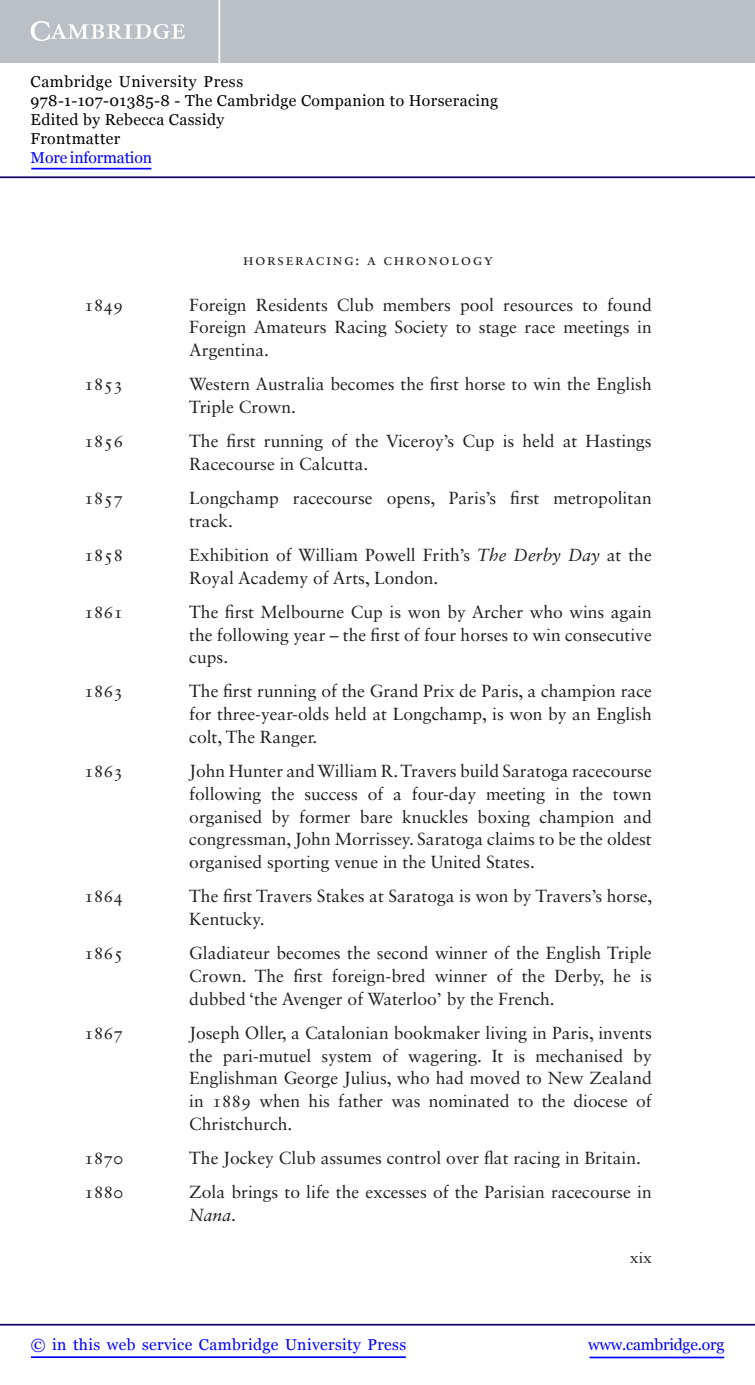
<style>
.page{position:relative;width:755px;height:1385px;background:#fff}
.page>*{position:absolute;margin:0;border:0;box-sizing:border-box;transform-origin:0 0}
.t1{font:17.5px/22.8px "Sabon LT Std";color:#231f20;text-align:justify}
.t2{font:15.75px/18.9px "Georgia";letter-spacing:.025em;color:#000}
.t3{font:15.75px "Georgia";letter-spacing:.025em;color:#00f}
.t4{font:15.75px "Sabon LT Std";letter-spacing:.1em;color:#231f20}
.t5{font:15.75px "Georgia";letter-spacing:-.015em;color:#00f}
.t6{font:15.75px "Georgia";letter-spacing:-.01em;color:#00f}
.s1{font-style:italic}
</style>
<div class="page">
<hr style="left:589px;top:1356px;width:134px;height:2px;background:#00f">
<hr style="left:0;top:1324px;width:754px;height:1px;background:#150666">
<hr style="left:31px;top:1356px;width:374px;height:2px;background:#00f">
<div style="left:0;top:0;width:754px;height:63px;background:#bac0c6"></div>
<svg style="left:31px;top:21px;width:154px;height:20px"></svg>
<hr style="left:218px;top:0;width:2px;height:63px;background:#fff">
<hr style="left:0;top:176px;width:754px;height:2px;background:#150666">
<hr style="left:31px;top:168px;width:120px;height:1px;background:#00f">
<p class="t2" style="left:31px;top:72px;width:469px">Cambridge University Press<br>978-1-107-01385-8 - The Cambridge Companion to Horseracing<br>Edited by Rebecca Cassidy<br>Frontmatter</p>
<p class="t6" style="left:31px;top:148px;width:123px">More information</p>
<p class="t4" style="left:243px;top:250px;width:251px">Horseracing: a chronology</p>
<p class="t1" style="left:84px;top:293px;width:40px">1849</p>
<p class="t1" style="left:189px;top:293px;width:463px">Foreign Residents Club members pool resources to found Foreign Amateurs Racing Society to stage race meetings in Argentina.</p>
<p class="t1" style="left:84px;top:373px;width:40px">1853</p>
<p class="t1" style="left:189px;top:373px;width:464px">Western Australia becomes the first horse to win the English<br>Triple Crown.</p>
<p class="t1" style="left:84px;top:429px;width:40px">1856</p>
<p class="t1" style="left:189px;top:429px;width:463px">The first running of the Viceroy’s Cup is held at Hastings<br>Racecourse in Calcutta.</p>
<p class="t1" style="left:84px;top:486px;width:40px">1857</p>
<p class="t1" style="left:189px;top:486px;width:464px">Longchamp racecourse opens, Paris’s first metropolitan track.</p>
<p class="t1" style="left:84px;top:543px;width:40px">1858</p>
<p class="t1" style="left:189px;top:543px;width:464px">Exhibition of William Powell Frith’s <span class="s1">The Derby Day</span> at the<br>Royal Academy of Arts, London.</p>
<p class="t1" style="left:84px;top:600px;width:40px">1861</p>
<p class="t1" style="left:189px;top:600px;width:463px">The first Melbourne Cup is won by Archer who wins again the following year – the first of four horses to win consecutive cups.</p>
<p class="t1" style="left:84px;top:680px;width:40px">1863</p>
<p class="t1" style="left:189px;top:680px;width:464px">The first running of the Grand Prix de Paris, a champion race for three-year-olds held at Longchamp, is won by an English colt, The Ranger.</p>
<p class="t1" style="left:84px;top:759px;width:40px">1863</p>
<p class="t1" style="left:189px;top:759px;width:464px">John Hunter and William R. Travers build Saratoga racecourse following the success of a four-day meeting in the town organised by former bare knuckles boxing champion and congressman, John Morrissey. Saratoga claims to be the oldest organised sporting venue in the United States.</p>
<p class="t1" style="left:84px;top:884px;width:40px">1864</p>
<p class="t1" style="left:189px;top:884px;width:464px">The first Travers Stakes at Saratoga is won by Travers’s horse,<br>Kentucky.</p>
<p class="t1" style="left:84px;top:941px;width:40px">1865</p>
<p class="t1" style="left:189px;top:941px;width:464px">Gladiateur becomes the second winner of the English Triple Crown. The first foreign-bred winner of the Derby, he is dubbed ‘the Avenger of Waterloo’ by the French.</p>
<p class="t1" style="left:84px;top:1021px;width:40px">1867</p>
<p class="t1" style="left:189px;top:1021px;width:464px">Joseph Oller, a Catalonian bookmaker living in Paris, invents the pari-mutuel system of wagering. It is mechanised by Englishman George Julius, who had moved to New Zealand in 1889 when his father was nominated to the diocese of Christchurch.</p>
<p class="t1" style="left:84px;top:1146px;width:40px">1870</p>
<p class="t1" style="left:189px;top:1146px;width:453px">The Jockey Club assumes control over flat racing in Britain.</p>
<p class="t1" style="left:84px;top:1180px;width:40px">1880</p>
<p class="t1" style="left:189px;top:1180px;width:463px">Zola brings to life the excesses of the Parisian racecourse in<br><span class="s1">Nana</span>.</p>
<p class="t4" style="left:629px;top:1248px;width:23px">xix</p>
<p class="t3" style="left:31px;top:1335px;width:376px">© in this web service Cambridge University Press</p>
<p class="t5" style="left:587px;top:1336px;width:137px">www.cambridge.org</p>
</div>
